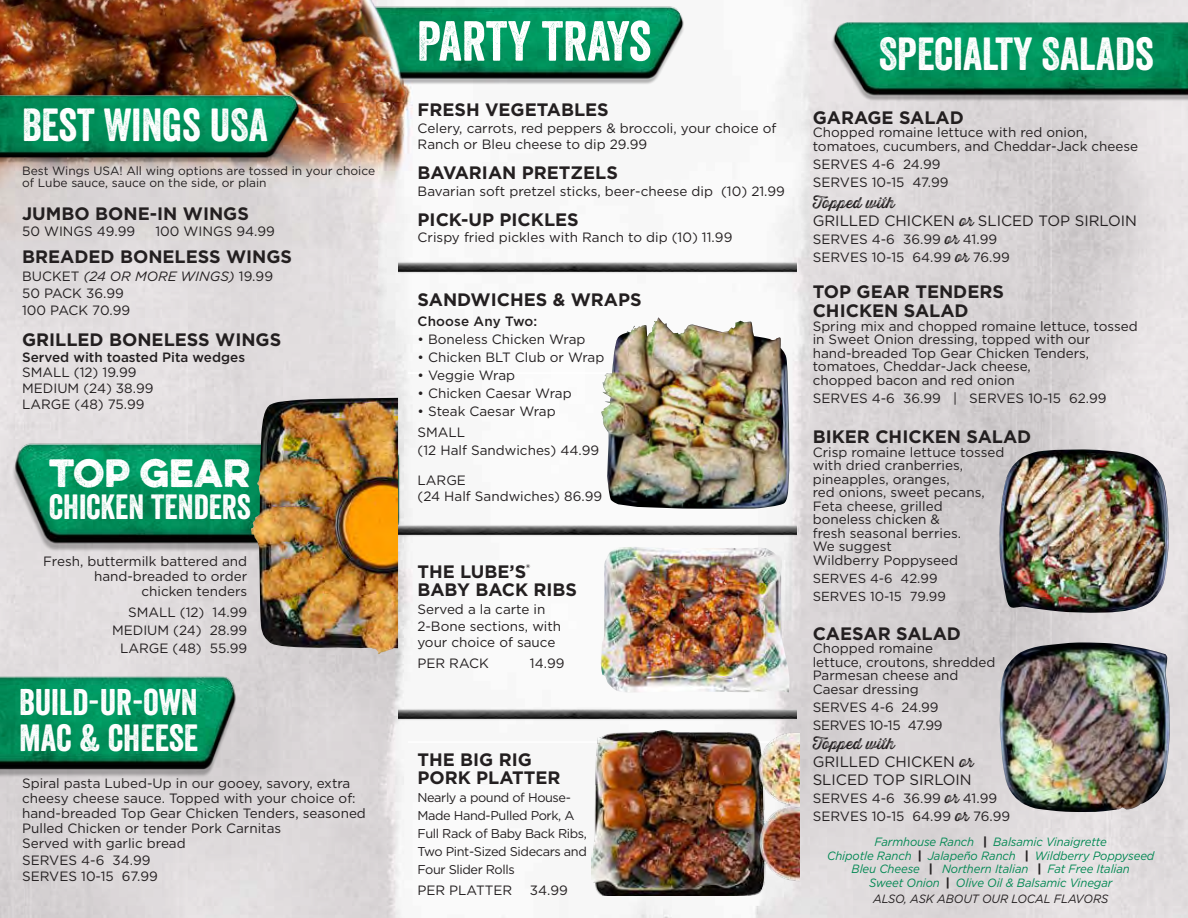
<style>
.page{position:relative;width:1188px;height:918px;background:#fff}
.page>*{position:absolute;margin:0;border:0;box-sizing:border-box;transform-origin:0 0}
.t1{font:54.6px "Veneer";color:#fff}
.t2{font:45px "Veneer";color:#fff}
.t3{font:36.75px "Veneer";color:#fff}
.t4{font:36px "Veneer";color:#fff}
.t5{font:700 35.4px "Eveleth";color:#fff}
.t6{font:33.9px "Veneer";color:#fff}
.t7{font:700 18px/18px "Gotham";color:#231f20}
.t8{font:15px/18px "Gotham";color:#231f20}
.t9{font:15px "Thirsty Rough Reg Thr";letter-spacing:.025em;color:#231f20}
.t10{font:13.5px/13.5px "Gotham";color:#231f20}
.t11{font:500 13.5px "Gotham";color:#231f20}
.t12{font:13.5px/18px "Gotham";letter-spacing:-.025em;color:#231f20}
.t13{font:13.2px/18px "Gotham";color:#231f20}
.t14{font:12.75px/18px "Gotham";letter-spacing:-.03em;color:#231f20}
.t15{font:italic 12px/13.5px "Gotham";letter-spacing:-.01em;color:#008752;text-align:center;scale:.95 1}
.t16{font:12px/12px "Gotham";color:#231f20}
.t17{font:italic 12px "Gotham";letter-spacing:-.01em;color:#231f20;scale:.95 1}
.s1{font-style:italic}
.s2{font-family:"Thirsty Rough Reg Thr"}
.s3{font-family:"Thirsty Rough Reg Thr";font-size:15px}
.s4{font-weight:900;font-style:normal;color:#231f20}
</style>
<div class="page">
<img style="left:0;top:0;width:1188px;height:918px">
<img style="left:810px;top:8px;width:378px;height:116px">
<img style="left:0;top:425px;width:424px;height:158px">
<img style="left:418px;top:0;width:288px;height:108px">
<img style="left:0;top:0;width:418px;height:112px">
<img style="left:600px;top:556px;width:190px;height:127px">
<img style="left:250px;top:398px;width:148px;height:257px">
<hr style="left:408px;top:372px;width:375px;height:2px;background:#fff">
<hr style="left:408px;top:741px;width:375px;height:2px;background:#fff">
<img style="left:592px;top:731px;width:207px;height:165px">
<img style="left:999px;top:449px;width:170px;height:164px">
<img style="left:999px;top:642px;width:171px;height:170px">
<img style="left:600px;top:317px;width:189px;height:182px">
<img style="left:398px;top:236px;width:399px;height:57px">
<img style="left:398px;top:499px;width:399px;height:57px">
<img style="left:398px;top:683px;width:399px;height:57px">
<img style="left:0;top:660px;width:256px;height:121px">
<img style="left:0;top:83px;width:321px;height:82px">
<h2 class="t2" style="left:22px;top:98px;width:247px">BEST WINGS USA</h2>
<p class="t16" style="left:22px;top:164px;width:355px">Best Wings USA! All wing options are tossed in your choice of Lube sauce, sauce on the side, or plain</p>
<h3 class="t7" style="left:22px;top:204px;width:228px">JUMBO BONE-IN WINGS</h3>
<p class="t10" style="left:22px;top:224px;width:115px">50 WINGS 49.99</p>
<p class="t10" style="left:155px;top:224px;width:121px">100 WINGS 94.99</p>
<h3 class="t7" style="left:22px;top:248px;width:272px">BREADED BONELESS WINGS</h3>
<p class="t10" style="left:22px;top:267px;width:252px;line-height:17.2px">BUCKET <span class="s1">(24 OR MORE WINGS)</span> 19.99<br>50 PACK 36.99<br>100 PACK 70.99</p>
<h3 class="t7" style="left:22px;top:330px;width:261px">GRILLED BONELESS WINGS</h3>
<p class="t11" style="left:22px;top:348px;width:224px">Served with toasted Pita wedges</p>
<p class="t10" style="left:22px;top:364px;width:133px;line-height:15.8px">SMALL (12) 19.99<br>MEDIUM (24) 38.99<br>LARGE (48) 75.99</p>
<h3 class="t5" style="left:49px;top:446px;width:203px">TOP GEAR</h3>
<h3 class="t6" style="left:49px;top:487px;width:203px">CHICKEN TENDERS</h3>
<p class="t10" style="left:43px;top:553px;width:206px;line-height:15px;text-align:right">Fresh, buttermilk battered and hand-breaded to order chicken tenders</p>
<p class="t10" style="left:112px;top:603px;width:137px;line-height:18px;text-align:right">SMALL (12) 14.99<br>MEDIUM (24) 28.99<br>LARGE (48) 55.99</p>
<h3 class="t4" style="left:19px;top:680px;width:180px">BUILD-UR-OWN</h3>
<h3 class="t3" style="left:19px;top:715px;width:181px">MAC &amp; CHEESE</h3>
<p class="t10" style="left:22px;top:776px;width:345px;line-height:15px">Spiral pasta Lubed-Up in our gooey, savory, extra cheesy cheese sauce. Topped with your choice of: hand-breaded Top Gear Chicken Tenders, seasoned Pulled Chicken or tender Pork Carnitas<br>Served with garlic bread</p>
<p class="t10" style="left:22px;top:852px;width:137px;line-height:16.5px">SERVES 4-6 34.99<br>SERVES 10-15 67.99</p>
<h1 class="t1" style="left:417px;top:8px;width:236px">PARTY TRAYS</h1>
<h3 class="t7" style="left:418px;top:101px;width:193px">FRESH VEGETABLES</h3>
<p class="t10" style="left:418px;top:119px;width:360px;line-height:16.5px">Celery, carrots, red peppers &amp; broccoli, your choice of<br>Ranch or Bleu cheese to dip 29.99</p>
<h3 class="t7" style="left:418px;top:164px;width:202px">BAVARIAN PRETZELS</h3>
<p class="t10" style="left:418px;top:184px;width:369px">Bavarian soft pretzel sticks, beer-cheese dip (10) 21.99</p>
<h3 class="t7" style="left:418px;top:210px;width:163px">PICK-UP PICKLES</h3>
<p class="t10" style="left:418px;top:230px;width:316px">Crispy fried pickles with Ranch to dip (10) 11.99</p>
<h3 class="t7" style="left:418px;top:291px;width:226px">SANDWICHES &amp; WRAPS</h3>
<p class="t11" style="left:418px;top:312px;width:121px">Choose Any Two:</p>
<p class="t10" style="left:418px;top:332px;width:169px">• Boneless Chicken Wrap</p>
<p class="t10" style="left:418px;top:350px;width:188px">• Chicken BLT Club or Wrap</p>
<p class="t10" style="left:418px;top:368px;width:99px">• Veggie Wrap</p>
<p class="t10" style="left:418px;top:386px;width:156px">• Chicken Caesar Wrap</p>
<p class="t10" style="left:418px;top:400px;width:140px;line-height:21px">• Steak Caesar Wrap<br>SMALL</p>
<p class="t10" style="left:418px;top:443px;width:183px">(12 Half Sandwiches) 44.99</p>
<p class="t10" style="left:418px;top:471px;width:186px;line-height:16.5px">LARGE<br>(24 Half Sandwiches) 86.99</p>
<h3 class="t7" style="left:417px;top:563px;width:161px">THE LUBE’S<sup>®<br></sup>BABY BACK RIBS</h3>
<p class="t10" style="left:417px;top:601px;width:145px;line-height:16.5px">Served a la carte in<br>2-Bone sections, with your choice of sauce</p>
<p class="t10" style="left:417px;top:656px;width:73px">PER RACK</p>
<p class="t10" style="left:530px;top:656px;width:36px">14.99</p>
<h3 class="t7" style="left:417px;top:750px;width:145px">THE BIG RIG<br>PORK PLATTER</h3>
<p class="t14" style="left:417px;top:788px;width:171px">Nearly a pound of House-<br>Made Hand-Pulled Pork, A<br>Full Rack of Baby Back Ribs,<br>Two Pint-Sized Sidecars and<br>Four Slider Rolls</p>
<p class="t10" style="left:417px;top:883px;width:96px">PER PLATTER</p>
<p class="t10" style="left:530px;top:883px;width:40px">34.99</p>
<h2 class="t2" style="left:879px;top:27px;width:276px">SPECIALTY SALADS</h2>
<h3 class="t7" style="left:813px;top:108px;width:153px">GARAGE SALAD</h3>
<p class="t10" style="left:813px;top:125px;width:327px">Chopped romaine lettuce with red onion, tomatoes, cucumbers, and Cheddar-Jack cheese</p>
<p class="t10" style="left:813px;top:155px;width:137px;line-height:18px">SERVES 4-6 24.99<br>SERVES 10-15 47.99</p>
<p class="t9" style="left:813px;top:191px;width:83px">Topped with</p>
<p class="t8" style="left:813px;top:211px;width:326px">GRILLED CHICKEN <span class="s2">or</span> SLICED TOP SIRLOIN</p>
<p class="t10" style="left:813px;top:230px;width:199px;line-height:18px">SERVES 4-6 36.99 <span class="s3">or</span> 41.99<br>SERVES 10-15 64.99 <span class="s3">or</span> 76.99</p>
<h3 class="t7" style="left:813px;top:281px;width:193px;line-height:19.5px">TOP GEAR TENDERS<br>CHICKEN SALAD</h3>
<p class="t10" style="left:813px;top:319px;width:327px">Spring mix and chopped romaine lettuce, tossed in Sweet Onion dressing, topped with our hand-breaded Top Gear Chicken Tenders, tomatoes, Cheddar-Jack cheese,<br>chopped bacon and red onion</p>
<p class="t10" style="left:813px;top:391px;width:296px">SERVES 4-6 36.99 | SERVES 10-15 62.99</p>
<h3 class="t7" style="left:813px;top:428px;width:220px">BIKER CHICKEN SALAD</h3>
<p class="t10" style="left:813px;top:445px;width:193px">Crisp romaine lettuce tossed with dried cranberries, pineapples, oranges,<br>red onions, sweet pecans,<br>Feta cheese, grilled boneless chicken &amp;<br>fresh seasonal berries.<br>We suggest<br>Wildberry Poppyseed</p>
<p class="t13" style="left:813px;top:569px;width:135px">SERVES 4-6 42.99<br>SERVES 10-15 79.99</p>
<h3 class="t7" style="left:813px;top:624px;width:150px">CAESAR SALAD</h3>
<p class="t10" style="left:813px;top:641px;width:184px">Chopped romaine<br>lettuce, croutons, shredded<br>Parmesan cheese and<br>Caesar dressing</p>
<p class="t12" style="left:813px;top:698px;width:131px">SERVES 4-6 24.99<br>SERVES 10-15 47.99</p>
<p class="t9" style="left:813px;top:733px;width:83px">Topped with</p>
<p class="t8" style="left:813px;top:753px;width:162px">GRILLED CHICKEN <span class="s2">or<br></span>SLICED TOP SIRLOIN</p>
<p class="t10" style="left:813px;top:789px;width:199px;line-height:18px">SERVES 4-6 36.99 <span class="s3">or</span> 41.99<br>SERVES 10-15 64.99 <span class="s3">or</span> 76.99</p>
<p class="t15" style="left:827px;top:835px;width:346px">Farmhouse Ranch <span class="s4">|</span> Balsamic Vinaigrette<br>Chipotle Ranch <span class="s4">|</span> Jalapeño Ranch <span class="s4">|</span> Wildberry Poppyseed Bleu Cheese <span class="s4">|</span> Northern Italian <span class="s4">|</span> Fat Free Italian<br>Sweet Onion <span class="s4">|</span> Olive Oil &amp; Balsamic Vinegar</p>
<p class="t17" style="left:873px;top:891px;width:249px">ALSO, ASK ABOUT OUR LOCAL FLAVORS</p>
</div>
